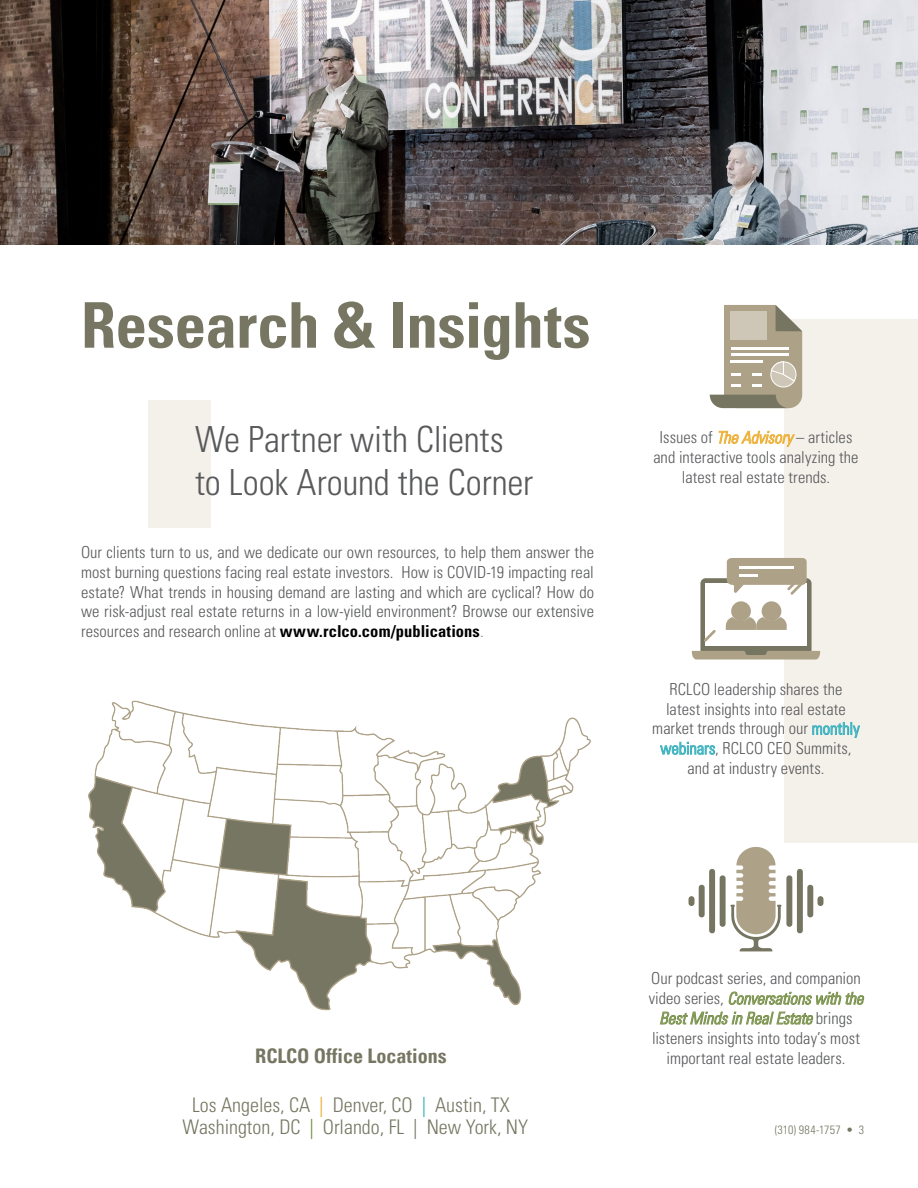
<style>
.page{position:relative;width:918px;height:1188px;background:#fff}
.page>*{position:absolute;margin:0;border:0;box-sizing:border-box;transform-origin:0 0}
.t1{font:700 condensed 63px "Univers";letter-spacing:-.01em;color:#767662}
.t2{font:300 condensed 36px/43.5px "Univers";letter-spacing:-.005em;color:#58595b}
.t3{font:300 condensed 20.1px/22.2px "Univers";color:#767662;text-align:center}
.t4{font:700 condensed 20.1px "Univers";color:#767662}
.t5{font:300 condensed 16.5px/19.8px "Univers";letter-spacing:.005em;color:#58595b;text-align:center}
.t6{font:300 condensed 12px "Univers";letter-spacing:.02em;color:#767662}
.s1{font-weight:700;color:#000}
.s2{color:#797a7d}
.s3{font-style:italic;color:#eba923}
.s4{color:#2babb9}
.s5{color:#eba923}
.s6{color:#708a3f}
.s7{font-style:italic;color:#708a3f}
</style>
<div class="page">
<div style="left:148px;top:400px;width:62px;height:128px;background:#f4f1eb"></div>
<img style="left:0;top:0;width:918px;height:244px">
<div style="left:784px;top:319px;width:134px;height:524px;background:#f4f1eb"></div>
<svg style="left:688px;top:847px;width:136px;height:104px"></svg>
<div style="left:700px;top:578px;width:112px;height:77px;background:#757561;border-radius:5px"></div>
<div style="left:705px;top:583px;width:102px;height:63px;background:#fff"></div>
<svg style="left:692px;top:651px;width:128px;height:9px"></svg>
<svg style="left:704px;top:630px;width:12px;height:12px"></svg>
<div style="left:731px;top:601px;width:20px;height:20px;background:#ada187;border-radius:50%"></div>
<svg style="left:726px;top:617px;width:61px;height:13px"></svg>
<div style="left:762px;top:601px;width:19px;height:20px;background:#ada187;border-radius:50%"></div>
<svg style="left:727px;top:558px;width:80px;height:37px"></svg>
<hr style="left:739px;top:566px;width:55px;height:3px;background:#fff">
<hr style="left:739px;top:574px;width:19px;height:3px;background:#fff">
<svg style="left:710px;top:305px;width:92px;height:103px"></svg>
<img style="left:88px;top:700px;width:503px;height:311px">
<h1 class="t1" style="left:81px;top:287px;width:511px">Research &amp; Insights</h1>
<h2 class="t2" style="left:195px;top:418px;width:340px">We Partner with Clients to Look Around the Corner</h2>
<p class="t5" style="left:81px;top:542px;width:515px;text-align:justify">Our clients turn to us, and we dedicate our own resources, to help them answer the most burning questions facing real estate investors. How is COVID-19 impacting real estate? What trends in housing demand are lasting and which are cyclical? How do we risk-adjust real estate returns in a low-yield environment? Browse our extensive resources and research online at <span class="s1">www.rclco.com/publications</span><span class="s2">.</span></p>
<p class="t5" style="left:653px;top:428px;width:207px">Issues of <span class="s3">The Advisory</span> – articles and interactive tools analyzing the latest real estate trends.</p>
<p class="t5" style="left:652px;top:679px;width:209px">RCLCO leadership shares the latest insights into real estate market trends through our <span class="s4">monthly webinars</span>, RCLCO CEO Summits, and at industry events.</p>
<p class="t4" style="left:255px;top:1043px;width:193px">RCLCO Office Locations</p>
<p class="t3" style="left:183px;top:1094px;width:347px">Los Angeles, CA <span class="s5">|</span> Denver, CO <span class="s4">|</span> Austin, TX<br>Washington, DC <span class="s6">|</span> Orlando, FL | New York, NY</p>
<p class="t5" style="left:649px;top:969px;width:216px">Our podcast series, and companion video series, <span class="s7">Conversations with the Best Minds in Real Estate</span> brings listeners insights into today’s most important real estate leaders.</p>
<p class="t6" style="left:775px;top:1123px;width:91px">(310) 984-1757 • 3</p>
</div>
